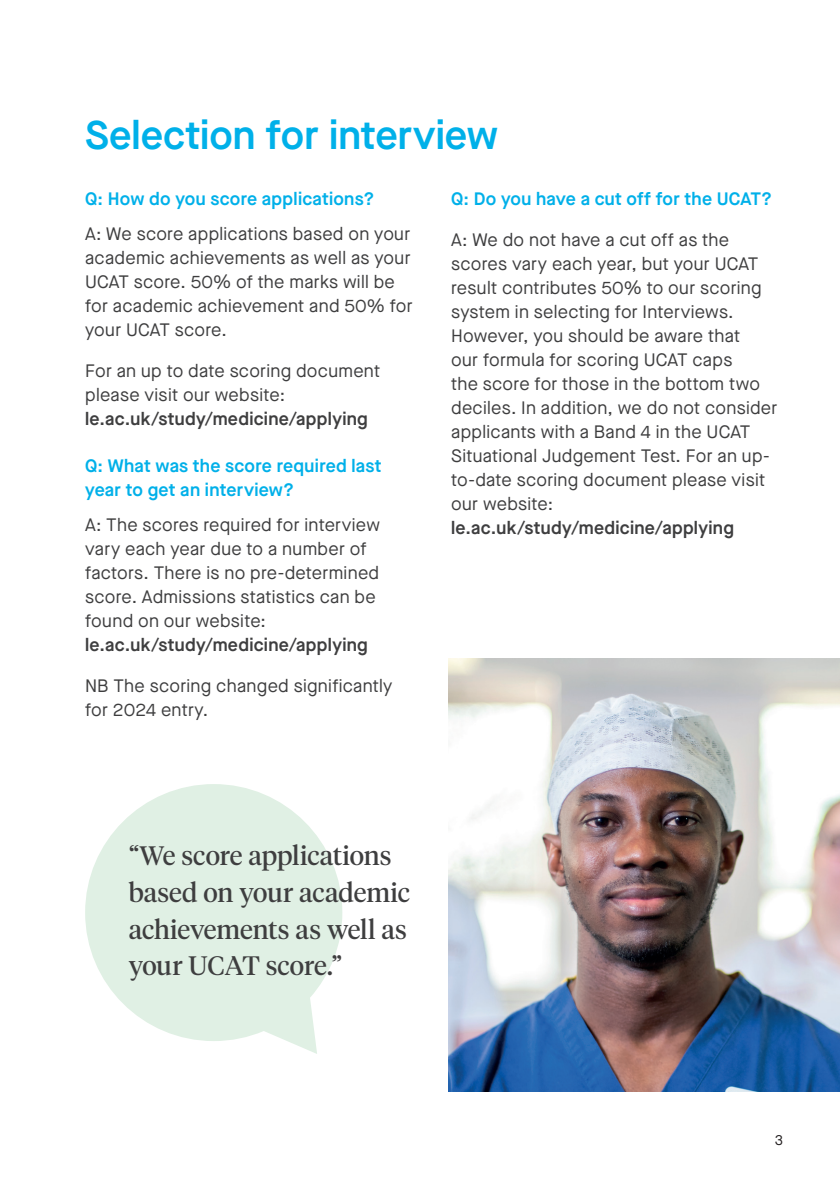
<style>
.page{position:relative;width:840px;height:1191px;background:#fff}
.page>*{position:absolute;margin:0;border:0;box-sizing:border-box;transform-origin:0 0}
.t1{font:600 40px "Maison Neue";color:#00b0e9}
.t2{font:26.6px/36.6px "Tiempos Headline";color:#3e3e3f}
.t3{font:18px/24px "Maison Neue";letter-spacing:.015em;color:#3e3e3f}
.t4{font:600 18px/24px "Maison Neue";letter-spacing:.015em;color:#00b0e9}
.t5{font:600 18px "Maison Neue";letter-spacing:.015em;color:#3e3e3f}
.t6{font:14px "Maison Neue";color:#231f20}
</style>
<div class="page">
<img style="left:448px;top:659px;width:391px;height:432px">
<svg style="left:85px;top:784px;width:257px;height:270px;fill:#e0f0e4"></svg>
<h1 class="t1" style="left:85px;top:107px;width:414px">Selection for interview</h1>
<p class="t4" style="left:85px;top:186px;width:291px">Q: How do you score applications?</p>
<p class="t3" style="left:85px;top:222px;width:329px">A: We score applications based on your academic achievements as well as your<br>UCAT score. 50% of the marks will be for academic achievement and 50% for your UCAT score.</p>
<p class="t3" style="left:85px;top:359px;width:296px">For an up to date scoring document please visit our website:</p>
<p class="t5" style="left:85px;top:406px;width:284px">le.ac.uk/study/medicine/applying</p>
<p class="t4" style="left:85px;top:453px;width:298px">Q: What was the score required last year to get an interview?</p>
<p class="t3" style="left:85px;top:513px;width:296px">A: The scores required for interview vary each year due to a number of factors. There is no pre-determined score. Admissions statistics can be found on our website:</p>
<p class="t5" style="left:85px;top:632px;width:284px">le.ac.uk/study/medicine/applying</p>
<p class="t3" style="left:85px;top:674px;width:308px">NB The scoring changed significantly for 2024 entry.</p>
<p class="t4" style="left:451px;top:186px;width:322px">Q: Do you have a cut off for the UCAT?</p>
<p class="t3" style="left:451px;top:227px;width:327px">A: We do not have a cut off as the scores vary each year, but your UCAT result contributes 50% to our scoring system in selecting for Interviews.<br>However, you should be aware that<br>our formula for scoring UCAT caps<br>the score for those in the bottom two deciles. In addition, we do not consider applicants with a Band 4 in the UCAT Situational Judgement Test. For an up&shy;to-date scoring document please visit our website:</p>
<p class="t5" style="left:451px;top:515px;width:284px">le.ac.uk/study/medicine/applying</p>
<h2 class="t2" style="left:129px;top:836px;width:282px">“We score applications based on your academic achievements as well as your UCAT score.”</h2>
<p class="t6" style="left:774px;top:1130px;width:10px">3</p>
</div>
